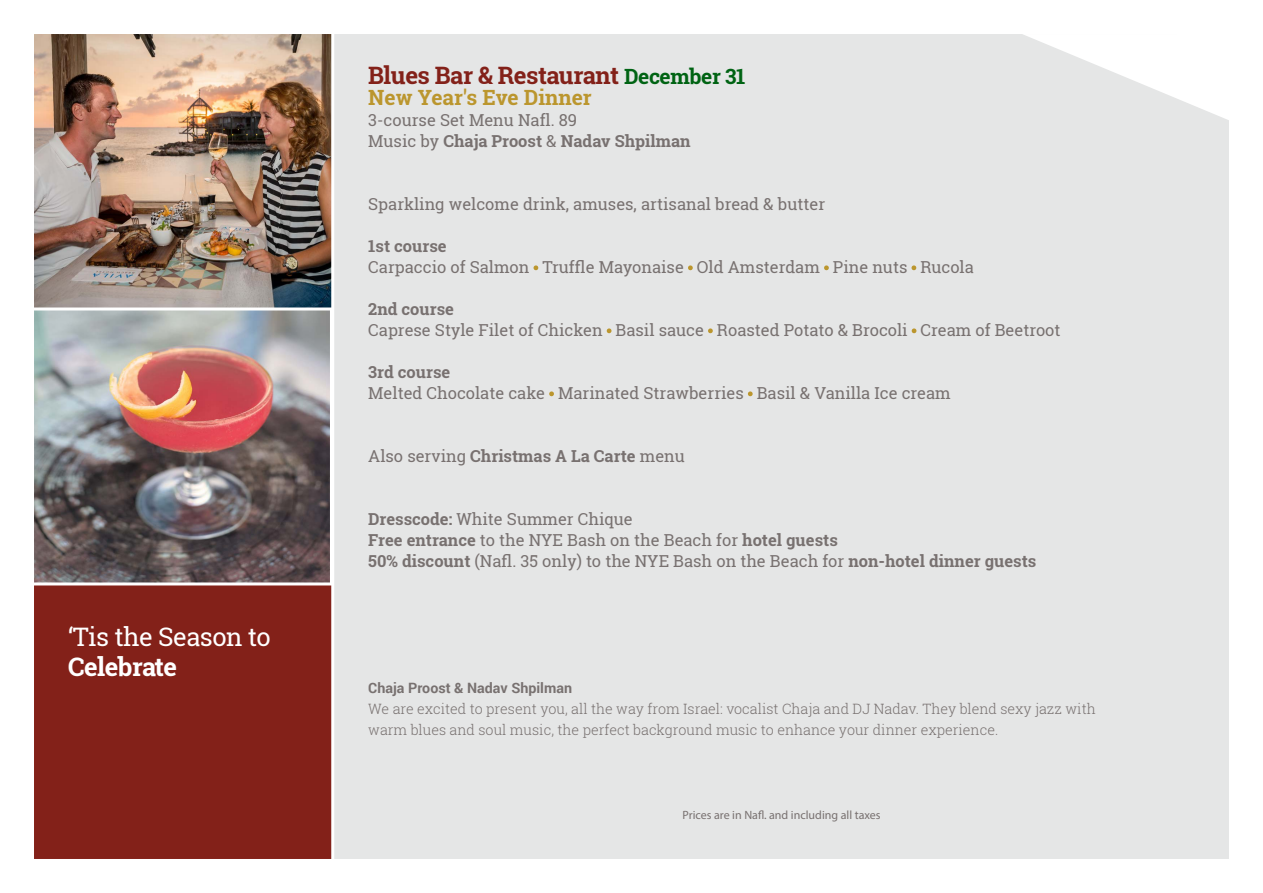
<style>
.page{position:relative;width:1263px;height:893px;background:#fff}
.page>*{position:absolute;margin:0;border:0;box-sizing:border-box;transform-origin:0 0}
.t1{font:25.5px "Roboto Slab";letter-spacing:-.02em;color:#fff}
.t2{font:700 25.5px "Roboto Slab";letter-spacing:-.02em;color:#fff}
.t3{font:700 24px "Roboto Slab";letter-spacing:-.02em;color:#832119}
.t4{font:700 21px "Roboto Slab";color:#bb962e}
.t5{font:16.5px/21px "Roboto Slab";color:#787170}
.t6{font:700 16.5px "Roboto Slab";color:#787170}
.t7{font:300 14.25px/21px "Roboto Slab";color:#787170}
.t8{font:700 14.25px "Roboto";color:#787170}
.t9{font:12px "Myriad Pro";color:#787170}
.s1{font-size:21px;color:#006313}
.s2{font-weight:700}
.s3{font-weight:400}
</style>
<div class="page">
<div style="left:334px;top:34px;width:895px;height:825px;background:#e5e6e6"></div>
<img style="left:34px;top:34px;width:297px;height:273px">
<div style="left:34px;top:585px;width:297px;height:274px;background:#832119"></div>
<img style="left:34px;top:310px;width:296px;height:272px">
<svg style="left:533px;top:265px;width:5px;height:5px"></svg>
<svg style="left:688px;top:265px;width:5px;height:5px"></svg>
<svg style="left:824px;top:265px;width:5px;height:5px"></svg>
<svg style="left:911px;top:265px;width:5px;height:5px"></svg>
<svg style="left:607px;top:328px;width:4px;height:5px"></svg>
<svg style="left:708px;top:328px;width:5px;height:5px"></svg>
<svg style="left:912px;top:328px;width:4px;height:5px"></svg>
<svg style="left:549px;top:391px;width:5px;height:5px"></svg>
<svg style="left:748px;top:391px;width:5px;height:5px"></svg>
<h1 class="t1" style="left:68px;top:619px;width:204px">‘Tis the Season to</h1>
<h1 class="t2" style="left:68px;top:649px;width:111px">Celebrate</h1>
<h2 class="t3" style="left:368px;top:59px;width:379px">Blues Bar &amp; Restaurant <span class="s1">December 31</span></h2>
<p class="t4" style="left:368px;top:83px;width:225px">New Year's Eve Dinner</p>
<p class="t5" style="left:368px;top:109px;width:324px">3-course Set Menu Nafl. 89<br>Music by <span class="s2">Chaja Proost</span> &amp; <span class="s2">Nadav Shpilman</span></p>
<p class="t5" style="left:368px;top:193px;width:458px">Sparkling welcome drink, amuses, artisanal bread &amp; butter</p>
<p class="t6" style="left:368px;top:235px;width:80px">1st course</p>
<p class="t5" style="left:368px;top:256px;width:607px">Carpaccio of Salmon Truffle Mayonaise Old Amsterdam Pine nuts Rucola</p>
<p class="t6" style="left:368px;top:298px;width:87px">2nd course</p>
<p class="t5" style="left:368px;top:319px;width:694px">Caprese Style Filet of Chicken Basil sauce Roasted Potato &amp; Brocoli Cream of Beetroot</p>
<p class="t6" style="left:368px;top:361px;width:84px">3rd course</p>
<p class="t5" style="left:368px;top:382px;width:584px">Melted Chocolate cake Marinated Strawberries Basil &amp; Vanilla Ice cream</p>
<p class="t6" style="left:368px;top:445px;width:318px"><span class="s3">Also serving</span> Christmas A La Carte <span class="s3">menu</span></p>
<p class="t5" style="left:368px;top:508px;width:670px"><span class="s2">Dresscode:</span> White Summer Chique<br><span class="s2">Free entrance</span> to the NYE Bash on the Beach for <span class="s2">hotel guests<br>50% discount</span> (Nafl. 35 only) to the NYE Bash on the Beach for <span class="s2">non-hotel dinner guests</span></p>
<p class="t8" style="left:368px;top:678px;width:205px">Chaja Proost &amp; Nadav Shpilman</p>
<p class="t7" style="left:368px;top:698px;width:729px">We are excited to present you, all the way from Israel: vocalist Chaja and DJ Nadav. They blend sexy jazz with warm blues and soul music, the perfect background music to enhance your dinner experience.</p>
<p class="t9" style="left:683px;top:808px;width:200px">Prices are in Nafl. and including all taxes</p>
</div>
